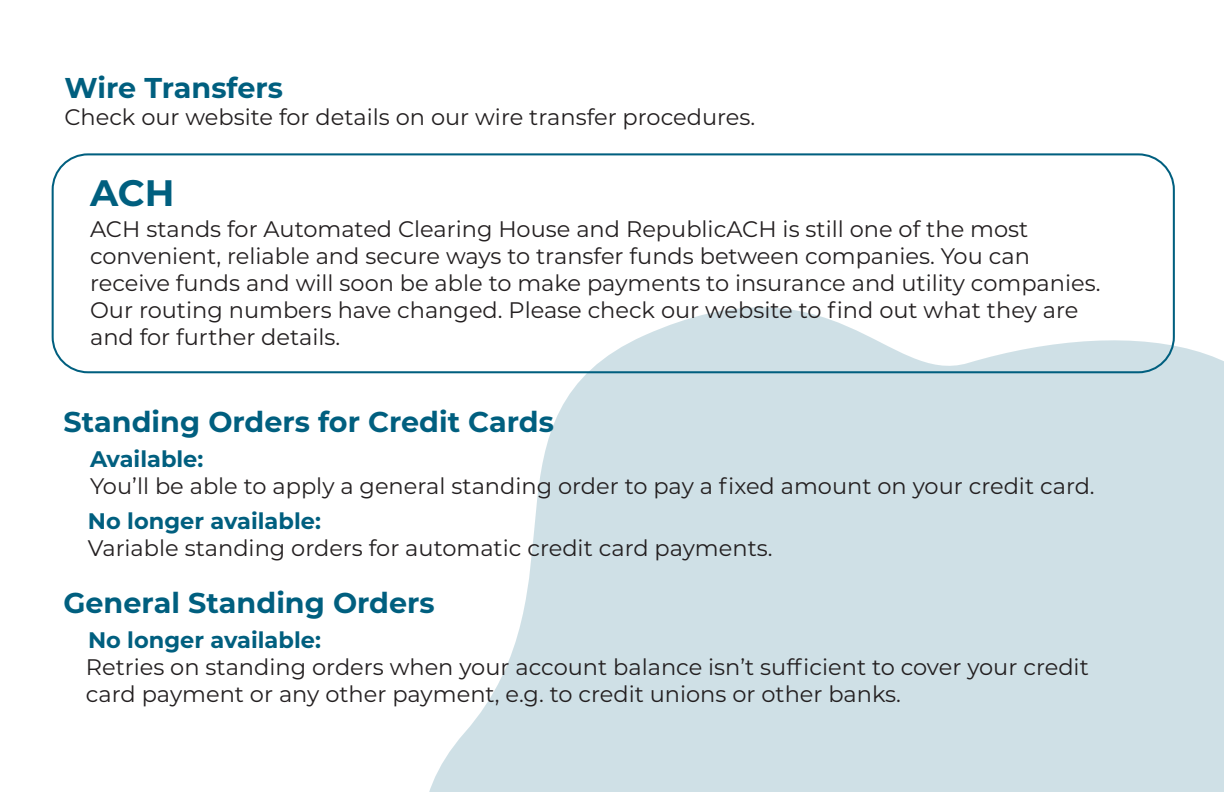
<style>
.page{position:relative;width:1224px;height:792px;background:#fff}
.page>*{position:absolute;margin:0;border:0;box-sizing:border-box;transform-origin:0 0}
.t1{font:700 36.8px "Montserrat";color:#005f7f}
.t2{font:700 28.6px "Montserrat";color:#005f7f}
.t3{font:22.4px/27px "Montserrat";color:#231f20}
.t4{font:700 22.4px "Montserrat";color:#005f7f}
</style>
<div class="page">
<svg style="left:422px;top:307px;width:802px;height:485px;fill:#cfe0e6"></svg>
<div style="left:52px;top:153px;width:1123px;height:220px;border:2px solid #005f7f;border-radius:35px"></div>
<p class="t2" style="left:64px;top:67px;width:220px">Wire Transfers</p>
<p class="t3" style="left:64px;top:102px;width:692px">Check our website for details on our wire transfer procedures.</p>
<h1 class="t1" style="left:90px;top:167px;width:86px">ACH</h1>
<p class="t3" style="left:90px;top:215px;width:1012px">ACH stands for Automated Clearing House and RepublicACH is still one of the most convenient, reliable and secure ways to transfer funds between companies. You can receive funds and will soon be able to make payments to insurance and utility companies.<br>Our routing numbers have changed. Please check our website to find out what they are and for further details.</p>
<p class="t2" style="left:63px;top:401px;width:492px">Standing Orders for Credit Cards</p>
<p class="t4" style="left:90px;top:443px;width:115px">Available:</p>
<p class="t3" style="left:90px;top:472px;width:1006px">You’ll be able to apply a general standing order to pay a fixed amount on your credit card.</p>
<p class="t4" style="left:88px;top:505px;width:234px">No longer available:</p>
<p class="t3" style="left:88px;top:534px;width:686px">Variable standing orders for automatic credit card payments.</p>
<p class="t2" style="left:63px;top:582px;width:373px">General Standing Orders</p>
<p class="t4" style="left:88px;top:624px;width:234px">No longer available:</p>
<p class="t3" style="left:86px;top:653px;width:1004px">Retries on standing orders when your account balance isn’t sufficient to cover your credit card payment or any other payment, e.g. to credit unions or other banks.</p>
</div>
